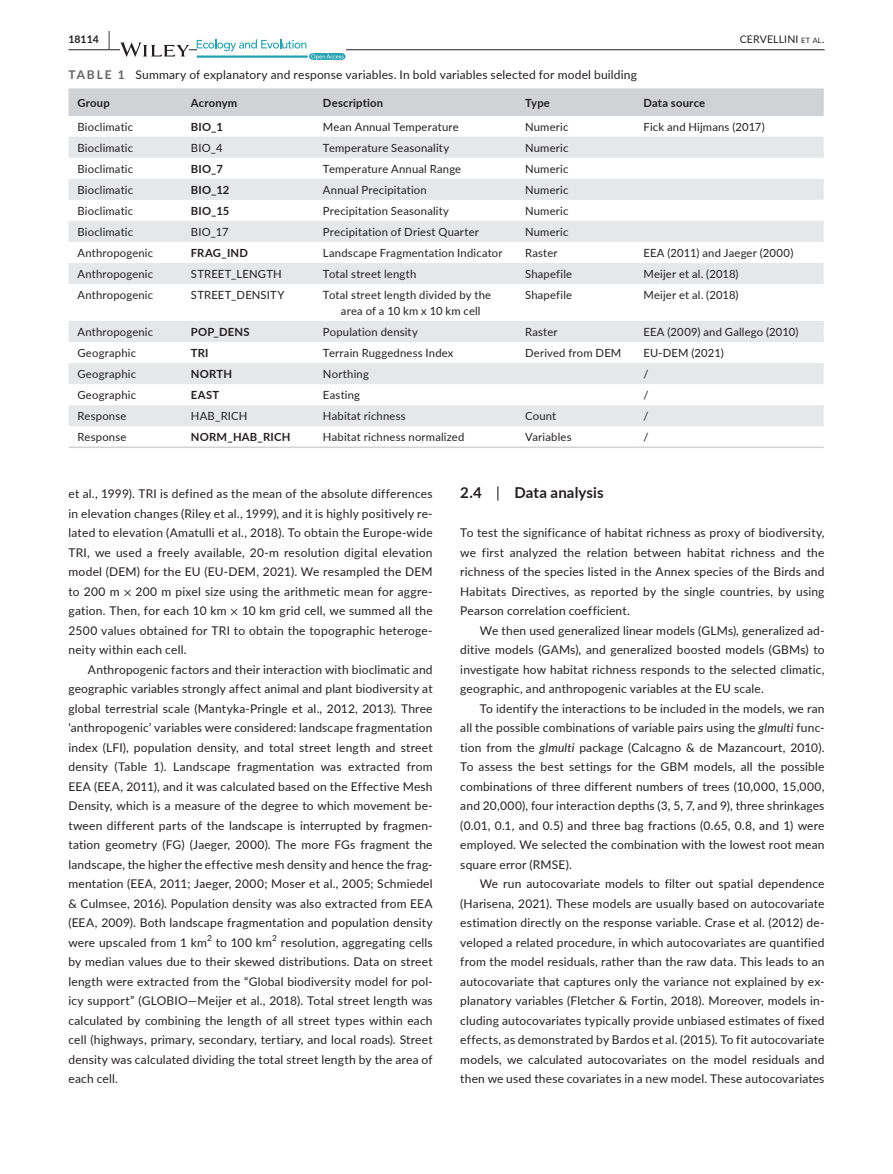
<style>
.page{position:relative;width:893px;height:1174px;background:#fff}
.page>*{position:absolute;margin:0;border:0;box-sizing:border-box;transform-origin:0 0}
.t1{font:700 15px "Lato";letter-spacing:.005em;color:#231f20}
.t2{font:12px/19.5px "Lato";letter-spacing:.015em;color:#231f20;text-align:justify}
.t3{font:11.25px/15.8px "Lato";letter-spacing:.015em;color:#231f20}
.t4{font:700 11.25px "Lato";letter-spacing:.02em;color:#231f20}
.t5{font:10.5px "Lato";letter-spacing:.015em;color:#231f20}
.t6{font:700 10.5px "Lato";color:#231f20}
.t7{font:8.4px "Lato";color:#231f20}
.s1{font-size:19.5px}
.s2{font-size:7.35px}
.s3{font-weight:700;color:#636366}
.s4{font-family:"STIX"}
.s5{font-weight:400}
.s6{font-style:italic}
</style>
<div class="page">
<hr style="left:68px;top:49px;width:756px;height:1px;background:#231f20">
<svg style="left:120px;top:42px;width:69px;height:15px"></svg>
<svg style="left:197px;top:39px;width:148px;height:21px"></svg>
<div style="left:68px;top:88px;width:756px;height:28px;background:#d1d2d4"></div>
<svg style="left:68px;top:137px;width:756px;height:289px"></svg>
<hr style="left:68px;top:446px;width:114px;height:2px;background:#d1d2d4">
<hr style="left:182px;top:446px;width:132px;height:2px;background:#d1d2d4">
<hr style="left:314px;top:446px;width:202px;height:2px;background:#d1d2d4">
<hr style="left:516px;top:446px;width:118px;height:2px;background:#d1d2d4">
<hr style="left:634px;top:446px;width:190px;height:2px;background:#d1d2d4">
<p class="t6" style="left:68px;top:31px;width:43px">18114 <span class="s1">|</span></p>
<p class="t5" style="left:740px;top:31px;width:86px">CERVELLINI <span class="s2">et al</span>.</p>
<p class="t2" style="left:68px;top:64px;width:570px"><span class="s3">TABLE 1</span> Summary of explanatory and response variables. In bold variables selected for model building</p>
<p class="t4" style="left:77px;top:94px;width:34px">Group</p>
<p class="t4" style="left:191px;top:94px;width:48px">Acronym</p>
<p class="t4" style="left:323px;top:94px;width:62px">Description</p>
<p class="t4" style="left:525px;top:94px;width:26px">Type</p>
<p class="t4" style="left:643px;top:94px;width:63px">Data source</p>
<p class="t3" style="left:77px;top:118px;width:57px">Bioclimatic</p>
<p class="t4" style="left:191px;top:118px;width:33px">BIO_1</p>
<p class="t3" style="left:323px;top:118px;width:137px">Mean Annual Temperature</p>
<p class="t3" style="left:525px;top:118px;width:45px">Numeric</p>
<p class="t3" style="left:643px;top:118px;width:123px">Fick and Hijmans (2017)</p>
<p class="t3" style="left:77px;top:139px;width:57px">Bioclimatic</p>
<p class="t3" style="left:191px;top:139px;width:33px">BIO_4</p>
<p class="t3" style="left:323px;top:139px;width:128px">Temperature Seasonality</p>
<p class="t3" style="left:525px;top:139px;width:45px">Numeric</p>
<p class="t3" style="left:77px;top:160px;width:57px">Bioclimatic</p>
<p class="t4" style="left:191px;top:160px;width:33px">BIO_7</p>
<p class="t3" style="left:323px;top:160px;width:140px">Temperature Annual Range</p>
<p class="t3" style="left:525px;top:160px;width:45px">Numeric</p>
<p class="t3" style="left:77px;top:181px;width:57px">Bioclimatic</p>
<p class="t4" style="left:191px;top:181px;width:40px">BIO_12</p>
<p class="t3" style="left:323px;top:181px;width:105px">Annual Precipitation</p>
<p class="t3" style="left:525px;top:181px;width:45px">Numeric</p>
<p class="t3" style="left:77px;top:202px;width:57px">Bioclimatic</p>
<p class="t4" style="left:191px;top:202px;width:40px">BIO_15</p>
<p class="t3" style="left:323px;top:202px;width:128px">Precipitation Seasonality</p>
<p class="t3" style="left:525px;top:202px;width:45px">Numeric</p>
<p class="t3" style="left:77px;top:223px;width:57px">Bioclimatic</p>
<p class="t3" style="left:191px;top:223px;width:39px">BIO_17</p>
<p class="t3" style="left:323px;top:223px;width:157px">Precipitation of Driest Quarter</p>
<p class="t3" style="left:525px;top:223px;width:45px">Numeric</p>
<p class="t3" style="left:77px;top:245px;width:77px">Anthropogenic</p>
<p class="t4" style="left:191px;top:245px;width:59px">FRAG_IND</p>
<p class="t3" style="left:323px;top:245px;width:181px">Landscape Fragmentation Indicator</p>
<p class="t3" style="left:525px;top:245px;width:34px">Raster</p>
<p class="t3" style="left:643px;top:245px;width:151px">EEA (2011) and Jaeger (2000)</p>
<p class="t3" style="left:77px;top:266px;width:77px">Anthropogenic</p>
<p class="t3" style="left:191px;top:266px;width:92px">STREET_LENGTH</p>
<p class="t3" style="left:323px;top:266px;width:95px">Total street length</p>
<p class="t3" style="left:525px;top:266px;width:49px">Shapefile</p>
<p class="t3" style="left:643px;top:266px;width:97px">Meijer et al. (2018)</p>
<p class="t3" style="left:77px;top:287px;width:77px">Anthropogenic</p>
<p class="t3" style="left:191px;top:287px;width:95px">STREET_DENSITY</p>
<p class="t3" style="left:341px;top:287px;width:152px;text-indent:-18px">Total street length divided by the area of a 10 km x 10 km cell</p>
<p class="t3" style="left:525px;top:287px;width:49px">Shapefile</p>
<p class="t3" style="left:643px;top:287px;width:97px">Meijer et al. (2018)</p>
<p class="t3" style="left:77px;top:323px;width:77px">Anthropogenic</p>
<p class="t4" style="left:191px;top:324px;width:60px">POP_DENS</p>
<p class="t3" style="left:323px;top:323px;width:96px">Population density</p>
<p class="t3" style="left:525px;top:323px;width:34px">Raster</p>
<p class="t3" style="left:643px;top:323px;width:156px">EEA (2009) and Gallego (2010)</p>
<p class="t3" style="left:77px;top:345px;width:60px">Geographic</p>
<p class="t4" style="left:191px;top:345px;width:19px">TRI</p>
<p class="t3" style="left:323px;top:345px;width:132px">Terrain Ruggedness Index</p>
<p class="t3" style="left:525px;top:345px;width:98px">Derived from DEM</p>
<p class="t3" style="left:643px;top:345px;width:82px">EU-DEM (2021)</p>
<p class="t3" style="left:77px;top:366px;width:60px">Geographic</p>
<p class="t4" style="left:191px;top:366px;width:43px">NORTH</p>
<p class="t3" style="left:323px;top:366px;width:47px">Northing</p>
<p class="t3" style="left:643px;top:366px;width:7px">/</p>
<p class="t3" style="left:77px;top:387px;width:60px">Geographic</p>
<p class="t4" style="left:191px;top:387px;width:30px">EAST</p>
<p class="t3" style="left:323px;top:387px;width:39px">Easting</p>
<p class="t3" style="left:643px;top:387px;width:7px">/</p>
<p class="t3" style="left:77px;top:408px;width:50px">Response</p>
<p class="t3" style="left:191px;top:408px;width:58px">HAB_RICH</p>
<p class="t3" style="left:323px;top:408px;width:84px">Habitat richness</p>
<p class="t3" style="left:525px;top:408px;width:33px">Count</p>
<p class="t3" style="left:643px;top:408px;width:7px">/</p>
<p class="t3" style="left:77px;top:429px;width:50px">Response</p>
<p class="t4" style="left:191px;top:429px;width:101px">NORM_HAB_RICH</p>
<p class="t3" style="left:323px;top:429px;width:143px">Habitat richness normalized</p>
<p class="t3" style="left:525px;top:429px;width:48px">Variables</p>
<p class="t3" style="left:643px;top:429px;width:7px">/</p>
<p class="t2" style="left:68px;top:483px;width:366px">et al., 1999). TRI is defined as the mean of the absolute differences in elevation changes (Riley et al., 1999), and it is highly positively re&shy;lated to elevation (Amatulli et al., 2018). To obtain the Europe-wide TRI, we used a freely available, 20-m resolution digital elevation model (DEM) for the EU (EU-DEM, 2021). We resampled the DEM to 200 m <span class="s4">×</span> 200 m pixel size using the arithmetic mean for aggre&shy;gation. Then, for each 10 km <span class="s4">×</span> 10 km grid cell, we summed all the 2500 values obtained for TRI to obtain the topographic heteroge&shy;neity within each cell.</p>
<p class="t2" style="left:68px;top:659px;width:366px;text-indent:20px">Anthropogenic factors and their interaction with bioclimatic and geographic variables strongly affect animal and plant biodiversity at global terrestrial scale (Mantyka-Pringle et al., 2012, 2013). Three ‘anthropogenic’ variables were considered: landscape fragmentation index (LFI), population density, and total street length and street density (Table 1). Landscape fragmentation was extracted from EEA (EEA, 2011), and it was calculated based on the Effective Mesh Density, which is a measure of the degree to which movement be&shy;tween different parts of the landscape is interrupted by fragmen&shy;tation geometry (FG) (Jaeger, 2000). The more FGs fragment the landscape, the higher the effective mesh density and hence the frag&shy;mentation (EEA, 2011; Jaeger, 2000; Moser et al., 2005; Schmiedel &amp; Culmsee, 2016). Population density was also extracted from EEA (EEA, 2009). Both landscape fragmentation and population density were upscaled from 1 km<sup>2</sup> to 100 km</p>
<p class="t7" style="left:272px;top:932px;width:6px">2</p>
<p class="t2" style="left:68px;top:932px;width:366px;text-indent:212px">resolution, aggregating cells by median values due to their skewed distributions. Data on street length were extracted from the “Global biodiversity model for pol&shy;icy support” (GLOBIO—Meijer et al., 2018). Total street length was calculated by combining the length of all street types within each cell (highways, primary, secondary, tertiary, and local roads). Street density was calculated dividing the total street length by the area of each cell.</p>
<p class="t1" style="left:460px;top:482px;width:145px">2.4 <span class="s5">|</span> Data analysis</p>
<p class="t2" style="left:460px;top:522px;width:366px">To test the significance of habitat richness as proxy of biodiversity, we first analyzed the relation between habitat richness and the richness of the species listed in the Annex species of the Birds and Habitats Directives, as reported by the single countries, by using Pearson correlation coefficient.</p>
<p class="t2" style="left:460px;top:620px;width:366px;text-indent:20px">We then used generalized linear models (GLMs), generalized ad&shy;ditive models (GAMs), and generalized boosted models (GBMs) to investigate how habitat richness responds to the selected climatic, geographic, and anthropogenic variables at the EU scale.</p>
<p class="t2" style="left:460px;top:698px;width:366px;text-indent:20px">To identify the interactions to be included in the models, we ran all the possible combinations of variable pairs using the <span class="s6">glmulti</span> func&shy;tion from the <span class="s6">glmulti</span> package (Calcagno &amp; de Mazancourt, 2010).<br>To assess the best settings for the GBM models, all the possible combinations of three different numbers of trees (10,000, 15,000, and 20,000), four interaction depths (3, 5, 7, and 9), three shrinkages (0.01, 0.1, and 0.5) and three bag fractions (0.65, 0.8, and 1) were employed. We selected the combination with the lowest root mean square error (RMSE).</p>
<p class="t2" style="left:460px;top:873px;width:366px;text-indent:20px">We run autocovariate models to filter out spatial dependence (Harisena, 2021). These models are usually based on autocovariate estimation directly on the response variable. Crase et al. (2012) de&shy;veloped a related procedure, in which autocovariates are quantified from the model residuals, rather than the raw data. This leads to an autocovariate that captures only the variance not explained by ex&shy;planatory variables (Fletcher &amp; Fortin, 2018). Moreover, models in&shy;cluding autocovariates typically provide unbiased estimates of fixed effects, as demonstrated by Bardos et al. (2015). To fit autocovariate models, we calculated autocovariates on the model residuals and then we used these covariates in a new model. These autocovariates</p>
</div>
